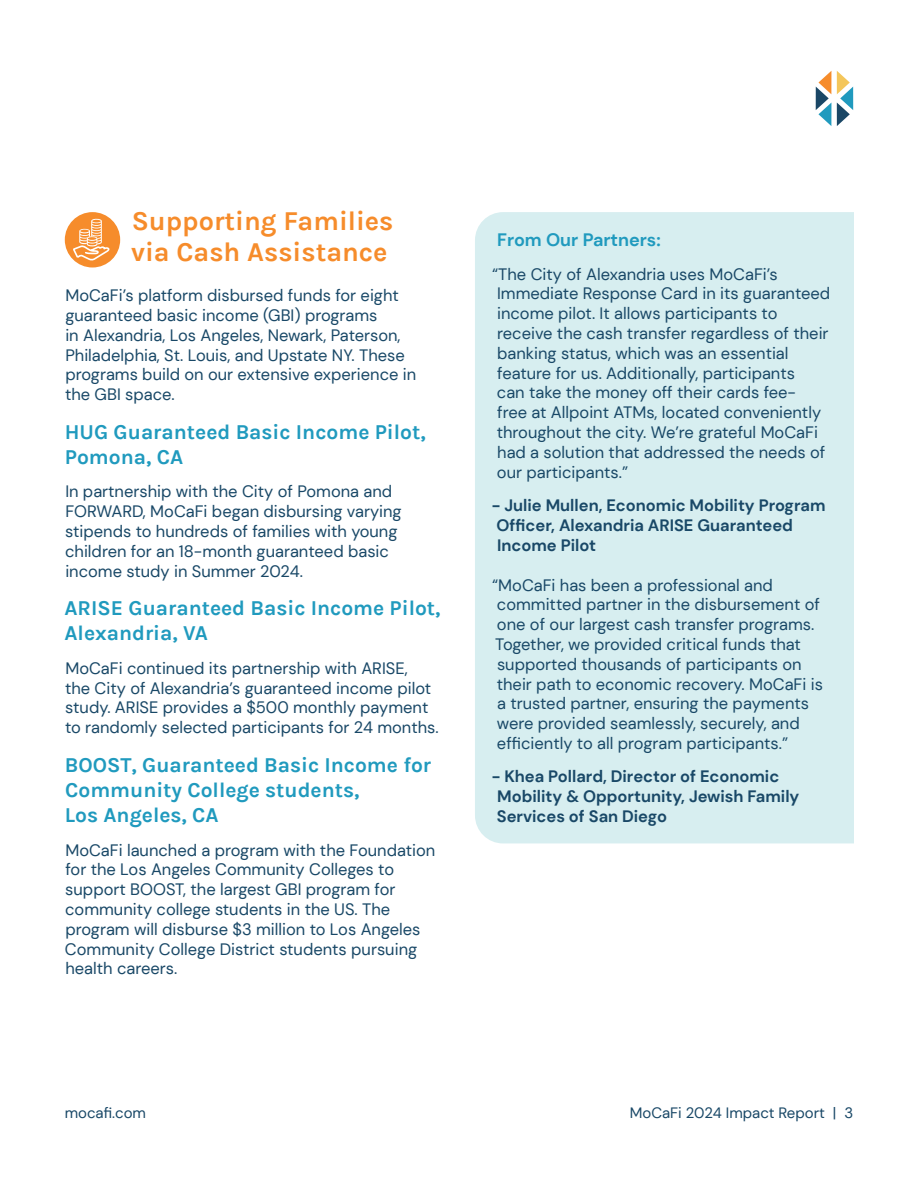
<style>
.page{position:relative;width:918px;height:1188px;background:#fff}
.page>*{position:absolute;margin:0;border:0;box-sizing:border-box;transform-origin:0 0}
.t1{font:700 27px/31.5px "Karla";color:#f68c2b}
.t2{font:700 21px/25.2px "Karla";color:#209abe}
.t3{font:700 18px "DM Sans";color:#209abe}
.t4{font:16.5px/19.8px "DM Sans";color:#194867}
.t5{font:700 16.5px/19.8px "DM Sans";color:#194867}
.t6{font:15px "DM Sans";color:#194867}
</style>
<div class="page">
<svg style="left:816px;top:71px;width:15px;height:55px"></svg>
<svg style="left:837px;top:71px;width:16px;height:55px"></svg>
<div style="left:475px;top:212px;width:378px;height:631px;background:#d7eef0"></div>
<div style="left:65px;top:212px;width:55px;height:56px;background:#f68c2b;border-radius:50%"></div>
<svg style="left:72px;top:219px;width:39px;height:43px"></svg>
<p class="t1" style="left:131px;top:204px;width:264px">Supporting Families via Cash Assistance</p>
<p class="t4" style="left:65px;top:285px;width:353px">MoCaFi’s platform disbursed funds for eight guaranteed basic income (GBI) programs<br>in Alexandria, Los Angeles, Newark, Paterson, Philadelphia, St. Louis, and Upstate NY. These programs build on our extensive experience in the GBI space.</p>
<p class="t2" style="left:65px;top:418px;width:362px">HUG Guaranteed Basic Income Pilot,<br>Pomona, CA</p>
<p class="t4" style="left:65px;top:482px;width:338px">In partnership with the City of Pomona and FORWARD, MoCaFi began disbursing varying stipends to hundreds of families with young children for an 18-month guaranteed basic income study in Summer 2024.</p>
<p class="t2" style="left:65px;top:595px;width:378px">ARISE Guaranteed Basic Income Pilot,<br>Alexandria, VA</p>
<p class="t4" style="left:65px;top:658px;width:375px">MoCaFi continued its partnership with ARISE,<br>the City of Alexandria’s guaranteed income pilot study. ARISE provides a $500 monthly payment to randomly selected participants for 24 months.</p>
<p class="t2" style="left:65px;top:751px;width:368px">BOOST, Guaranteed Basic Income for<br>Community College students,</p>
<p class="t2" style="left:65px;top:802px;width:155px">Los Angeles, CA</p>
<p class="t4" style="left:65px;top:840px;width:372px">MoCaFi launched a program with the Foundation for the Los Angeles Community Colleges to support BOOST, the largest GBI program for community college students in the US. The program will disburse $3 million to Los Angeles Community College District students pursuing health careers.</p>
<p class="t3" style="left:497px;top:229px;width:165px">From Our Partners:</p>
<p class="t4" style="left:492px;top:264px;width:340px">“The City of Alexandria uses MoCaFi’s Immediate Response Card in its guaranteed income pilot. It allows participants to receive the cash transfer regardless of their banking status, which was an essential feature for us. Additionally, participants<br>can take the money off their cards fee-<br>free at Allpoint ATMs, located conveniently throughout the city. We’re grateful MoCaFi had a solution that addressed the needs of our participants.”</p>
<p class="t5" style="left:492px;top:495px;width:335px">- Julie Mullen, Economic Mobility Program<br>Officer, Alexandria ARISE Guaranteed<br>Income Pilot</p>
<p class="t4" style="left:492px;top:575px;width:332px">“MoCaFi has been a professional and committed partner in the disbursement of one of our largest cash transfer programs.<br>Together, we provided critical funds that supported thousands of participants on their path to economic recovery. MoCaFi is a trusted partner, ensuring the payments were provided seamlessly, securely, and efficiently to all program participants.”</p>
<p class="t5" style="left:497px;top:767px;width:304px;text-indent:-5px">- Khea Pollard, Director of Economic<br>Mobility &amp; Opportunity, Jewish Family<br>Services of San Diego</p>
<p class="t6" style="left:65px;top:1103px;width:83px">mocafi.com</p>
<p class="t6" style="left:630px;top:1103px;width:225px">MoCaFi 2024 Impact Report | 3</p>
</div>
